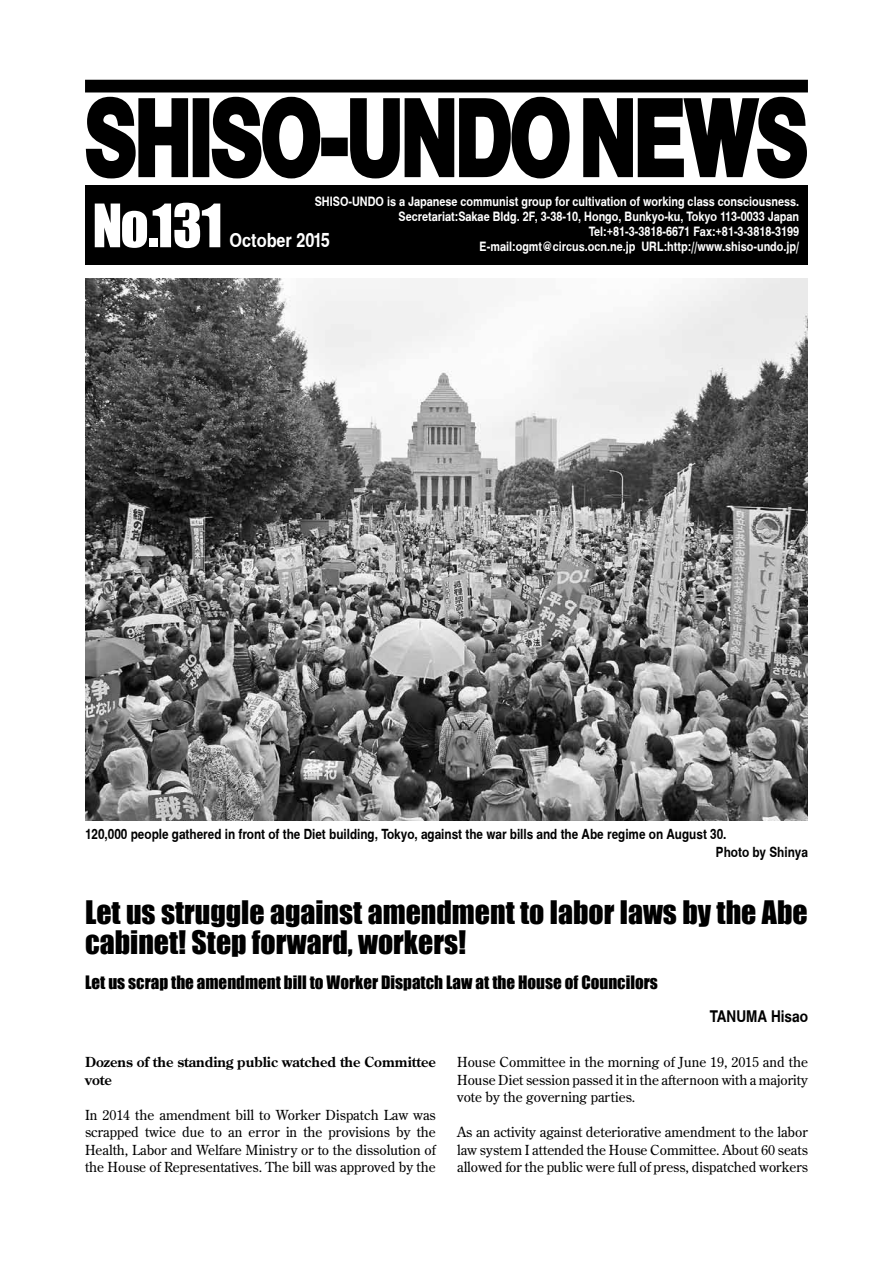
<style>
.page{position:relative;width:893px;height:1263px;background:#fff}
.page>*{position:absolute;margin:0;border:0;box-sizing:border-box;transform-origin:0 0}
.t1{font:700 100.95px "Helvetica Ext";color:#000;scale:.65 1}
.t2{font:55.35px "Impact";color:#fff}
.t3{font:29.7px/29.7px "Impact";color:#000}
.t4{font:700 19.2px "Helvetica Cnd";color:#fff}
.t5{font:16.95px "Impact";color:#000}
.t6{font:700 15.9px "Helvetica Cnd";color:#000}
.t7{font:13.8px/17.4px "Century Old Style Std";color:#000;text-align:justify}
.t8{font:700 13.8px/18.1px "Helvetica Cnd";color:#000}
.t9{font:700 13.8px/17.4px "Century Old Style Std";color:#000}
.t10{font:700 12.75px/14.9px "Helvetica Cnd";color:#fff;text-align:right}
</style>
<div class="page">
<div style="left:85px;top:185px;width:723px;height:80px;background:#000"></div>
<svg style="left:85px;top:96px;width:104px;height:83px"></svg>
<div style="left:193px;top:98px;width:16px;height:79px;border:5px solid #000"></div>
<svg style="left:209px;top:79px;width:114px;height:100px"></svg>
<div style="left:321px;top:138px;width:27px;height:18px;border:5px solid #000"></div>
<svg style="left:347px;top:79px;width:225px;height:100px"></svg>
<svg style="left:581px;top:79px;width:227px;height:100px"></svg>
<div style="left:85px;top:80px;width:723px;height:12px;background:#000"></div>
<img style="left:85px;top:279px;width:723px;height:542px">
<h1 class="t1" style="left:86px;top:74px;width:1112px">SHISO-UNDO NEWS</h1>
<p class="t10" style="left:315px;top:194px;width:486px">SHISO-UNDO is a Japanese communist group for cultivation of working class consciousness.<br>Secretariat:Sakae Bldg. 2F, 3-38-10, Hongo, Bunkyo-ku, Tokyo 113-0033 Japan<br>Tel:+81-3-3818-6671 Fax:+81-3-3818-3199</p>
<h2 class="t2" style="left:92px;top:183px;width:132px">No.131</h2>
<h3 class="t4" style="left:230px;top:228px;width:102px">October 2015</h3>
<p class="t10" style="left:480px;top:238px;width:321px">E-mail:ogmt@circus.ocn.ne.jp URL:http://www.shiso-undo.jp/</p>
<p class="t8" style="left:716px;top:825px;width:94px;text-indent:-631px">120,000 people gathered in front of the Diet building, Tokyo, against the war bills and the Abe regime on August 30.<br>Photo by Shinya</p>
<h3 class="t3" style="left:85px;top:897px;width:724px">Let us struggle against amendment to labor laws by the Abe cabinet! Step forward, workers!</h3>
<p class="t5" style="left:85px;top:969px;width:574px">Let us scrap the amendment bill to Worker Dispatch Law at the House of Councilors</p>
<p class="t6" style="left:710px;top:1006px;width:100px">TANUMA Hisao</p>
<p class="t9" style="left:85px;top:1053px;width:352px">Dozens of the standing public watched the Committee vote</p>
<p class="t7" style="left:85px;top:1106px;width:352px">In 2014 the amendment bill to Worker Dispatch Law was scrapped twice due to an error in the provisions by the Health, Labor and Welfare Ministry or to the dissolution of the House of Representatives. The bill was approved by the</p>
<p class="t7" style="left:457px;top:1053px;width:352px">House Committee in the morning of June 19, 2015 and the House Diet session passed it in the afternoon with a majority vote by the governing parties.</p>
<p class="t7" style="left:457px;top:1123px;width:352px">As an activity against deteriorative amendment to the labor law system I attended the House Committee. About 60 seats allowed for the public were full of press, dispatched workers</p>
</div>
